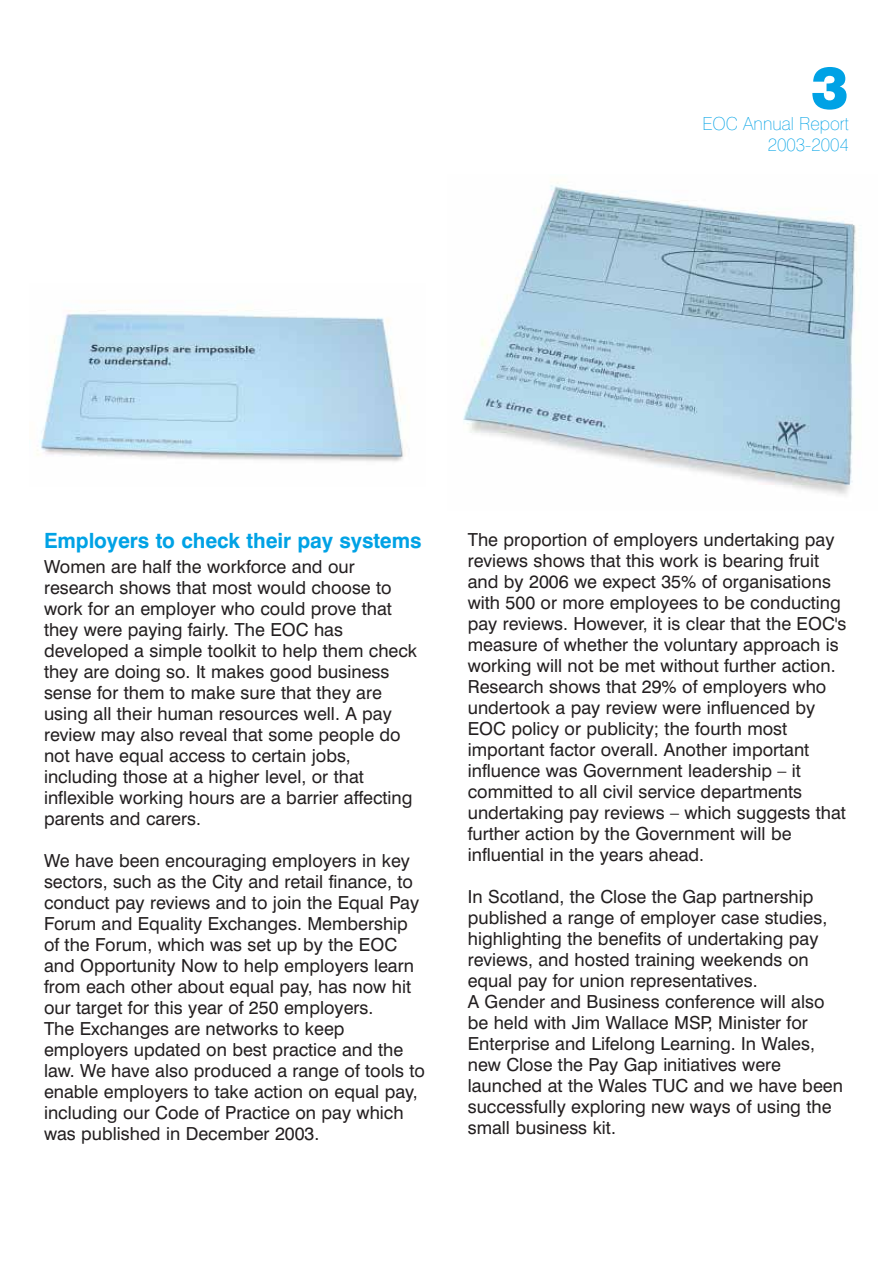
<style>
.page{position:relative;width:893px;height:1263px;background:#fff}
.page>*{position:absolute;margin:0;border:0;box-sizing:border-box;transform-origin:0 0}
.t1{font:54px "Swiss 721 BT Black No 2";color:#00a2e5}
.t2{font:700 21px "Swiss 721 BT";letter-spacing:-.005em;color:#00a2e5}
.t3{font:18px/21px "Swiss 721 BT";color:#231f20}
.t4{font:100 18px/21px "Swiss 721 BT";color:#00a2e5;text-align:right}
</style>
<div class="page">
<img style="left:463px;top:182px;width:394px;height:312px">
<img style="left:37px;top:310px;width:367px;height:152px">
<h1 class="t1" style="left:810px;top:64px;width:41px">3</h1>
<p class="t4" style="left:702px;top:115px;width:148px">EOC Annual Report<br>2003-2004</p>
<p class="t2" style="left:44px;top:533px;width:379px">Employers to check their pay systems</p>
<p class="t3" style="left:44px;top:558px;width:375px">Women are half the workforce and our research shows that most would choose to work for an employer who could prove that they were paying fairly. The EOC has developed a simple toolkit to help them check they are doing so. It makes good business sense for them to make sure that they are using all their human resources well. A pay review may also reveal that some people do not have equal access to certain jobs, including those at a higher level, or that inflexible working hours are a barrier affecting parents and carers.</p>
<p class="t3" style="left:44px;top:852px;width:383px">We have been encouraging employers in key sectors, such as the City and retail finance, to conduct pay reviews and to join the Equal Pay Forum and Equality Exchanges. Membership of the Forum, which was set up by the EOC and Opportunity Now to help employers learn from each other about equal pay, has now hit our target for this year of 250 employers.<br>The Exchanges are networks to keep employers updated on best practice and the law. We have also produced a range of tools to enable employers to take action on equal pay, including our Code of Practice on pay which was published in December 2003.</p>
<p class="t3" style="left:468px;top:531px;width:380px">The proportion of employers undertaking pay reviews shows that this work is bearing fruit and by 2006 we expect 35% of organisations with 500 or more employees to be conducting pay reviews. However, it is clear that the EOC's measure of whether the voluntary approach is working will not be met without further action.<br>Research shows that 29% of employers who undertook a pay review were influenced by EOC policy or publicity; the fourth most important factor overall. Another important influence was Government leadership – it committed to all civil service departments undertaking pay reviews – which suggests that further action by the Government will be influential in the years ahead.</p>
<p class="t3" style="left:468px;top:888px;width:377px">In Scotland, the Close the Gap partnership published a range of employer case studies, highlighting the benefits of undertaking pay reviews, and hosted training weekends on equal pay for union representatives.<br>A Gender and Business conference will also be held with Jim Wallace MSP, Minister for Enterprise and Lifelong Learning. In Wales, new Close the Pay Gap initiatives were launched at the Wales TUC and we have been successfully exploring new ways of using the small business kit.</p>
</div>
